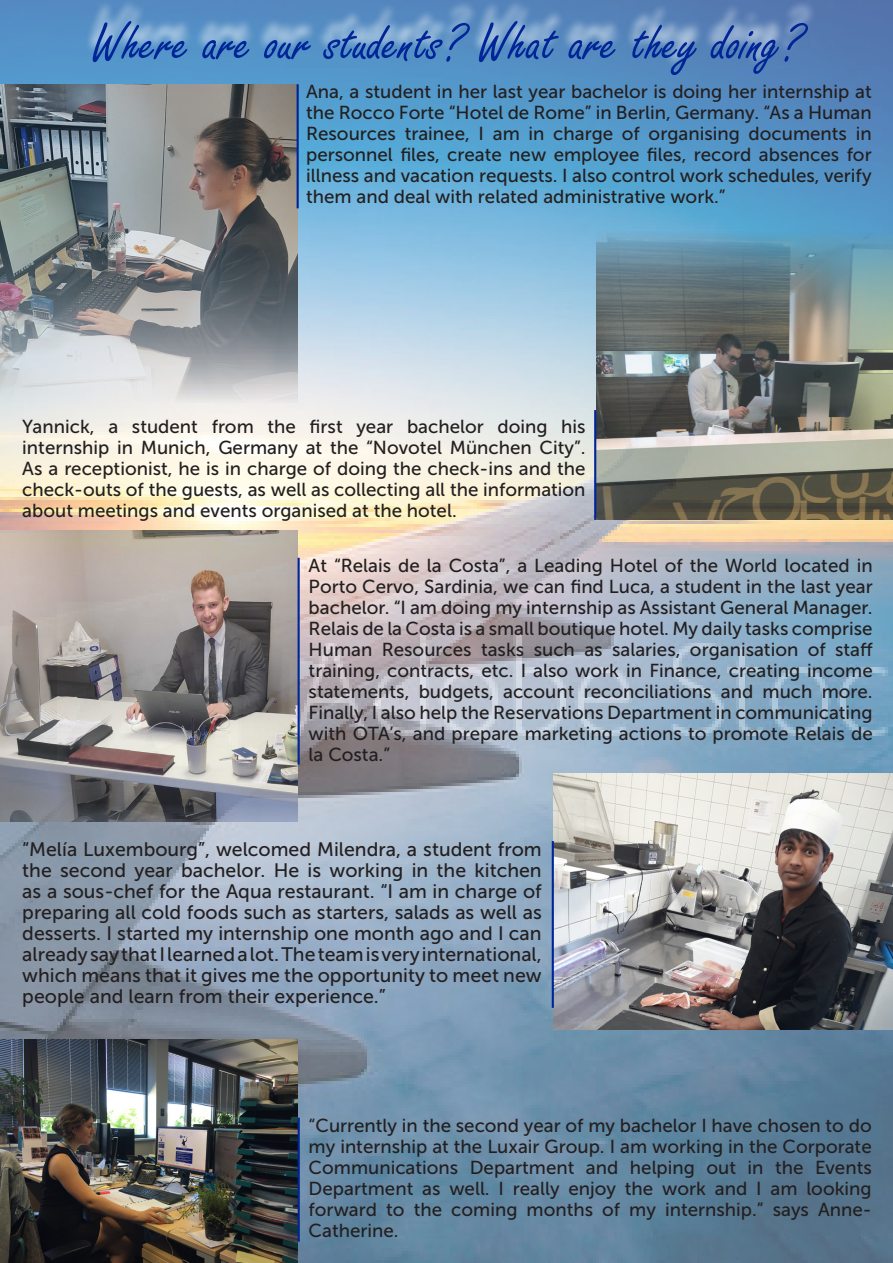
<style>
.page{position:relative;width:893px;height:1263px;background:#fff}
.page>*{position:absolute;margin:0;border:0;box-sizing:border-box;transform-origin:0 0}
.t1{font:57px "Freestyle Script";color:#002597}
.t2{font:19.5px/21px "Museo Sans 500";color:#231f20;text-align:justify}
.t3{font:18.75px/21px "Museo Sans 500";color:#231f20;text-align:justify}
</style>
<div class="page">
<img style="left:1px;top:0;width:892px;height:1263px">
<img style="left:0;top:84px;width:298px;height:318px">
<img style="left:597px;top:231px;width:296px;height:289px">
<div style="left:85px;top:0;width:730px;height:68px;background:#fff;opacity:.75"></div>
<img style="left:0;top:531px;width:298px;height:290px">
<img style="left:554px;top:774px;width:339px;height:255px">
<hr style="left:297px;top:84px;width:2px;height:124px;background:#002597">
<hr style="left:594px;top:410px;width:2px;height:110px;background:#002597">
<hr style="left:298px;top:558px;width:2px;height:206px;background:#002597">
<hr style="left:552px;top:841px;width:2px;height:167px;background:#002597">
<img style="left:0;top:1040px;width:298px;height:223px">
<hr style="left:298px;top:1117px;width:2px;height:125px;background:#002597">
<p class="t1" style="left:91px;top:12px;width:711px">Where are our students? What are they doing?</p>
<p class="t3" style="left:306px;top:81px;width:567px">Ana, a student in her last year bachelor is doing her internship at the Rocco Forte “Hotel de Rome” in Berlin, Germany. “As a Human Resources trainee, I am in charge of organising documents in personnel files, create new employee files, record absences for illness and vacation requests. I also control work schedules, verify them and deal with related administrative work.”</p>
<p class="t3" style="left:22px;top:416px;width:565px">Yannick, a student from the first year bachelor doing his internship in Munich, Germany at the “Novotel München City”.<br>As a receptionist, he is in charge of doing the check-ins and the check-outs of the guests, as well as collecting all the information about meetings and events organised at the hotel.</p>
<p class="t3" style="left:309px;top:555px;width:566px">At “Relais de la Costa”, a Leading Hotel of the World located in Porto Cervo, Sardinia, we can find Luca, a student in the last year bachelor. “I am doing my internship as Assistant General Manager.<br>Relais de la Costa is a small boutique hotel. My daily tasks comprise Human Resources tasks such as salaries, organisation of staff training, contracts, etc. I also work in Finance, creating income statements, budgets, account reconciliations and much more.<br>Finally, I also help the Reservations Department in communicating with OTA’s, and prepare marketing actions to promote Relais de la Costa.”</p>
<p class="t2" style="left:22px;top:838px;width:521px">“Melía Luxembourg”, welcomed Milendra, a student from the second year bachelor. He is working in the kitchen as a sous-chef for the Aqua restaurant. “I am in charge of preparing all cold foods such as starters, salads as well as desserts. I started my internship one month ago and I can already say that I learned a lot. The team is very international, which means that it gives me the opportunity to meet new people and learn from their experience.”</p>
<p class="t3" style="left:309px;top:1115px;width:565px">“Currently in the second year of my bachelor I have chosen to do my internship at the Luxair Group. I am working in the Corporate Communications Department and helping out in the Events Department as well. I really enjoy the work and I am looking forward to the coming months of my internship.” says Anne-Catherine.</p>
</div>
